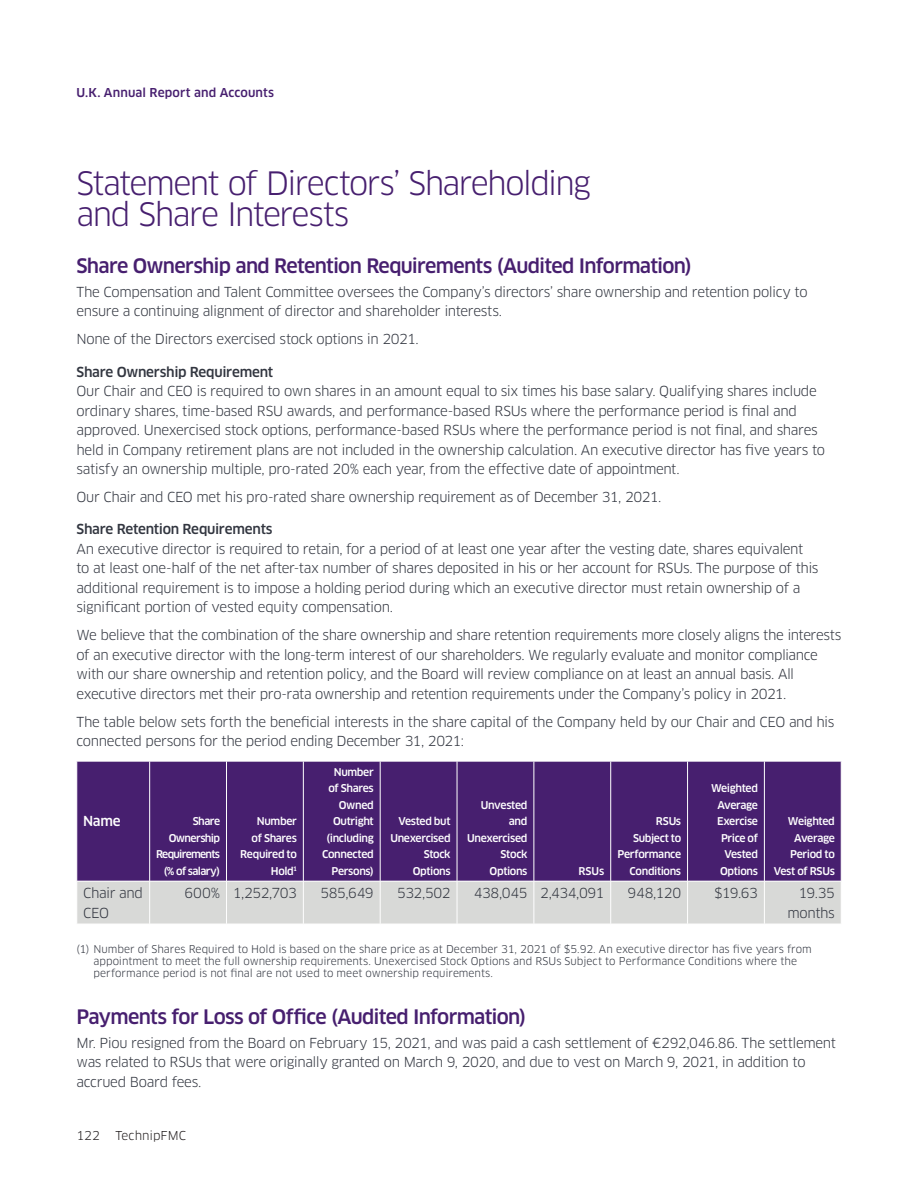
<style>
.page{position:relative;width:918px;height:1188px;background:#fff}
.page>*{position:absolute;margin:0;border:0;box-sizing:border-box;transform-origin:0 0}
.Subhead{font:31.5px/31.5px "Clan OT";letter-spacing:-.055em;color:#471f6f}
.Subhead_1{font:500 19.5px "Clan OT";letter-spacing:-.04em;color:#471f6f}
.Body_Text{font:13.5px/19.5px "Clan OT";letter-spacing:-.03em;color:#323640}
.Subhead_2{font:500 13.5px "Clan OT";letter-spacing:-.02em;color:#323640}
.Table_-_Header{font:500 13.5px "Clan OT";color:#fff}
.t1{font:500 12px "Clan OT";letter-spacing:.01em;color:#471f6f}
.t2{font:12px "Clan OT";letter-spacing:.005em;color:#231f20}
.Footnote_with_indent{font:10.5px/12px "Clan OT";letter-spacing:-.005em;color:#323640}
.Table_-_Header-2{font:500 10.5px/16.5px "Clan OT";letter-spacing:-.035em;color:#fff;text-align:right}
.Table_-_Header-3{font:500 10.5px/16.5px "Clan OT";letter-spacing:-.06em;color:#fff;text-align:right}
</style>
<div class="page">
<div style="left:78px;top:762px;width:763px;height:119px;background:#471f6f"></div>
<div style="left:78px;top:882px;width:763px;height:42px;background:#d8d9d7"></div>
<hr style="left:149px;top:761px;width:1px;height:120px;background:#fff">
<hr style="left:226px;top:761px;width:1px;height:120px;background:#fff">
<hr style="left:303px;top:761px;width:1px;height:120px;background:#fff">
<hr style="left:380px;top:761px;width:1px;height:120px;background:#fff">
<hr style="left:457px;top:761px;width:1px;height:120px;background:#fff">
<hr style="left:534px;top:761px;width:1px;height:120px;background:#fff">
<hr style="left:610px;top:761px;width:1px;height:120px;background:#fff">
<hr style="left:687px;top:761px;width:1px;height:120px;background:#fff">
<hr style="left:764px;top:761px;width:1px;height:120px;background:#fff">
<hr style="left:149px;top:881px;width:1px;height:43px;background:#fff">
<hr style="left:226px;top:881px;width:1px;height:43px;background:#fff">
<hr style="left:303px;top:881px;width:1px;height:43px;background:#fff">
<hr style="left:380px;top:881px;width:1px;height:43px;background:#fff">
<hr style="left:457px;top:881px;width:1px;height:43px;background:#fff">
<hr style="left:534px;top:881px;width:1px;height:43px;background:#fff">
<hr style="left:610px;top:881px;width:1px;height:43px;background:#fff">
<hr style="left:687px;top:881px;width:1px;height:43px;background:#fff">
<hr style="left:764px;top:881px;width:1px;height:43px;background:#fff">
<p class="t1" style="left:77px;top:86px;width:199px">U.K. Annual Report and Accounts</p>
<p class="Subhead" style="left:77px;top:168px;width:516px">Statement of Directors’ Shareholding and Share Interests</p>
<h2 class="Subhead_1" style="left:77px;top:255px;width:617px">Share Ownership and Retention Requirements (Audited Information)</h2>
<p class="Body_Text" style="left:77px;top:282px;width:733px">The Compensation and Talent Committee oversees the Company’s directors’ share ownership and retention policy to ensure a continuing alignment of director and shareholder interests.</p>
<p class="Body_Text" style="left:77px;top:330px;width:344px">None of the Directors exercised stock options in 2021.</p>
<h3 class="Subhead_2" style="left:77px;top:364px;width:198px">Share Ownership Requirement</h3>
<p class="Body_Text" style="left:77px;top:381px;width:750px">Our Chair and CEO is required to own shares in an amount equal to six times his base salary. Qualifying shares include ordinary shares, time-based RSU awards, and performance-based RSUs where the performance period is final and approved. Unexercised stock options, performance-based RSUs where the performance period is not final, and shares held in Company retirement plans are not included in the ownership calculation. An executive director has five years to satisfy an ownership multiple, pro-rated 20% each year, from the effective date of appointment.</p>
<p class="Body_Text" style="left:77px;top:487px;width:586px">Our Chair and CEO met his pro-rated share ownership requirement as of December 31, 2021.</p>
<h3 class="Subhead_2" style="left:77px;top:522px;width:198px">Share Retention Requirements</h3>
<p class="Body_Text" style="left:77px;top:539px;width:743px">An executive director is required to retain, for a period of at least one year after the vesting date, shares equivalent to at least one-half of the net after-tax number of shares deposited in his or her account for RSUs. The purpose of this additional requirement is to impose a holding period during which an executive director must retain ownership of a significant portion of vested equity compensation.</p>
<p class="Body_Text" style="left:77px;top:626px;width:766px">We believe that the combination of the share ownership and share retention requirements more closely aligns the interests of an executive director with the long-term interest of our shareholders. We regularly evaluate and monitor compliance with our share ownership and retention policy, and the Board will review compliance on at least an annual basis. All executive directors met their pro-rata ownership and retention requirements under the Company’s policy in 2021.</p>
<p class="Body_Text" style="left:77px;top:712px;width:759px">The table below sets forth the beneficial interests in the share capital of the Company held by our Chair and CEO and his connected persons for the period ending December 31, 2021:</p>
<h3 class="Table_-_Header" style="left:83px;top:814px;width:39px">Name</h3>
<h3 class="Table_-_Header-3" style="left:156px;top:813px;width:66px">Share<br>Ownership<br>Requirements (% of salary)</h3>
<h3 class="Table_-_Header-2" style="left:240px;top:813px;width:58px">Number<br>of Shares<br>Required to<br>Hold<sup>1</sup></h3>
<h3 class="Table_-_Header-2" style="left:322px;top:764px;width:53px">Number of Shares<br>Owned<br>Outright (including<br>Connected<br>Persons)</h3>
<h3 class="Table_-_Header-2" style="left:390px;top:813px;width:62px">Vested but<br>Unexercised<br>Stock<br>Options</h3>
<h3 class="Table_-_Header-2" style="left:467px;top:797px;width:62px">Unvested and<br>Unexercised<br>Stock<br>Options</h3>
<h3 class="Table_-_Header-2" style="left:578px;top:863px;width:27px">RSUs</h3>
<h3 class="Table_-_Header-2" style="left:617px;top:813px;width:65px">RSUs<br>Subject to<br>Performance<br>Conditions</h3>
<h3 class="Table_-_Header-2" style="left:711px;top:780px;width:48px">Weighted<br>Average<br>Exercise<br>Price of<br>Vested<br>Options</h3>
<h3 class="Table_-_Header-2" style="left:774px;top:813px;width:63px">Weighted<br>Average<br>Period to<br>Vest of RSUs</h3>
<p class="Body_Text" style="left:83px;top:883px;width:61px">Chair and<br>CEO</p>
<p class="Body_Text" style="left:185px;top:883px;width:37px">600%</p>
<p class="Body_Text" style="left:233px;top:883px;width:66px">1,252,703</p>
<p class="Body_Text" style="left:320px;top:883px;width:55px">585,649</p>
<p class="Body_Text" style="left:397px;top:883px;width:55px">532,502</p>
<p class="Body_Text" style="left:474px;top:883px;width:55px">438,045</p>
<p class="Body_Text" style="left:540px;top:883px;width:66px">2,434,091</p>
<p class="Body_Text" style="left:628px;top:883px;width:55px">948,120</p>
<p class="Body_Text" style="left:714px;top:883px;width:45px">$19.63</p>
<p class="Body_Text" style="left:787px;top:883px;width:49px;text-align:right">19.35 months</p>
<p class="Footnote_with_indent" style="left:94px;top:943px;width:720px;text-indent:-17px">(1) Number of Shares Required to Hold is based on the share price as at December 31, 2021 of $5.92. An executive director has five years from appointment to meet the full ownership requirements. Unexercised Stock Options and RSUs Subject to Performance Conditions where the performance period is not final are not used to meet ownership requirements.</p>
<h2 class="Subhead_1" style="left:77px;top:1005px;width:451px">Payments for Loss of Office (Audited Information)</h2>
<p class="Body_Text" style="left:77px;top:1033px;width:761px">Mr. Piou resigned from the Board on February 15, 2021, and was paid a cash settlement of €292,046.86. The settlement was related to RSUs that were originally granted on March 9, 2020, and due to vest on March 9, 2021, in addition to accrued Board fees.</p>
<p class="t2" style="left:77px;top:1129px;width:25px">122</p>
<p class="t2" style="left:115px;top:1129px;width:72px">TechnipFMC</p>
</div>
